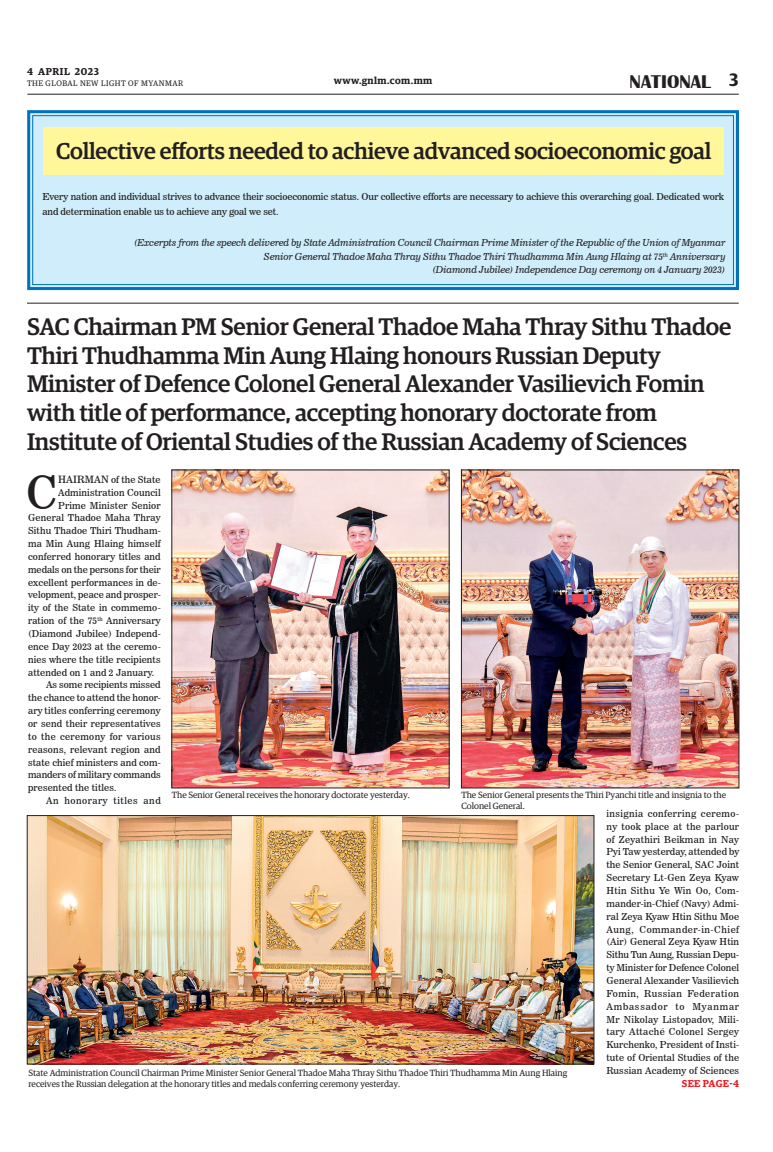
<style>
.page{position:relative;width:773px;height:1152px;background:#fff}
.page>*{position:absolute;margin:0;border:0;box-sizing:border-box;transform-origin:0 0}
._1st_Drop{font:45.3px "News 706 BT Roman C";color:#231f20}
._3_Clm_Head{font:500 24px/28.8px "Guardian Egyp";letter-spacing:-.01em;color:#231f20}
.Big_Sub_Heading{font:500 23px "Guardian Egyp";letter-spacing:-.01em;color:#231f20}
.t1{font:700 19px "Britannic";color:#231f20}
.t2{font:600 18px "Guardian Egyp";color:#231f20}
.t3{font:600 10px "Guardian Egyp";letter-spacing:.05em;color:#231f20}
.Spill_Style{font:600 10px "Guardian Egyp";letter-spacing:.03em;color:#ee1d23}
._2nd_Body{font:9.5px/12.8px "News 706 BT Roman C";letter-spacing:.01em;color:#231f20;text-align:justify}
._1st_Drop-2{font:9.5px "News 706 BT Roman C";letter-spacing:.01em;color:#231f20}
._2nd_Body-2{font:9.5px/13.4px "News 706 BT Italic C";letter-spacing:-.01em;color:#231f20;text-align:right}
.Normal_Para{font:9.5px/15.4px "News 706 BT Roman C";letter-spacing:-.01em;color:#231f20}
._2nd_Body-3{font:9.5px "News 706 BT Roman C";letter-spacing:.05em;color:#231f20}
.t4{font:9px/10.8px "Guardian Egyp";color:#231f20}
.t5{font:8px "Guardian Egyp";letter-spacing:.06em;color:#231f20}
.s1{font-size:10px}
</style>
<div class="page">
<hr style="left:27px;top:94px;width:711px;height:1px;background:#231f20">
<svg style="left:27px;top:110px;width:712px;height:181px;background:#c4e6f6"></svg>
<div style="left:32px;top:115px;width:702px;height:170px;border:1px solid #0072bc"></div>
<div style="left:43px;top:127px;width:680px;height:47px;background:#fff79a"></div>
<hr style="left:27px;top:303px;width:711px;height:1px;background:#231f20">
<img style="left:174px;top:472px;width:273px;height:314px">
<img style="left:463px;top:472px;width:274px;height:314px">
<div style="left:461px;top:470px;width:278px;height:318px;border:1px solid #231f20"></div>
<img style="left:29px;top:817px;width:563px;height:245px">
<div style="left:27px;top:815px;width:567px;height:249px;border:1px solid #231f20"></div>
<p class="t3" style="left:27px;top:64px;width:73px">4 APRIL 2023</p>
<p class="t5" style="left:27px;top:78px;width:158px">THE GLOBAL NEW LIGHT OF MYANMAR</p>
<h3 class="t1" style="left:629px;top:71px;width:83px">NATIONAL</h3>
<p class="t3" style="left:334px;top:73px;width:100px">www.gnlm.com.mm</p>
<h3 class="t2" style="left:729px;top:67px;width:11px">3</h3>
<p class="Big_Sub_Heading" style="left:56px;top:134px;width:657px">Collective efforts needed to achieve advanced socioeconomic goal</p>
<p class="Normal_Para" style="left:42px;top:189px;width:682px">Every nation and individual strives to advance their socioeconomic status. Our collective efforts are necessary to achieve this overarching goal. Dedicated work and determination enable us to achieve any goal we set.</p>
<p class="_2nd_Body-2" style="left:134px;top:236px;width:592px">(Excerpts from the speech delivered by State Administration Council Chairman Prime Minister of the Republic of the Union of Myanmar<br>Senior General Thadoe Maha Thray Sithu Thadoe Thiri Thudhamma Min Aung Hlaing at 75<sup>th</sup> Anniversary</p>
<p class="_2nd_Body-2" style="left:432px;top:263px;width:294px">(Diamond Jubilee) Independence Day ceremony on 4 January 2023)</p>
<p class="_3_Clm_Head" style="left:27px;top:310px;width:705px">SAC Chairman PM Senior General Thadoe Maha Thray Sithu Thadoe Thiri Thudhamma Min Aung Hlaing honours Russian Deputy Minister of Defence Colonel General Alexander Vasilievich Fomin with title of performance, accepting honorary doctorate from Institute of Oriental Studies of the Russian Academy of Sciences</p>
<p class="_1st_Drop" style="left:26px;top:465px;width:33px">C</p>
<p class="_1st_Drop-2" style="left:58px;top:474px;width:104px"><span class="s1">HAIRMAN</span> of the State</p>
<p class="_1st_Drop-2" style="left:58px;top:487px;width:104px">Administration Council</p>
<p class="_1st_Drop-2" style="left:58px;top:499px;width:104px">Prime Minister Senior</p>
<p class="_1st_Drop-2" style="left:28px;top:512px;width:134px">General Thadoe Maha Thray</p>
<p class="_1st_Drop-2" style="left:28px;top:525px;width:134px">Sithu Thadoe Thiri Thudham-</p>
<p class="_1st_Drop-2" style="left:28px;top:538px;width:134px">ma Min Aung Hlaing himself</p>
<p class="_1st_Drop-2" style="left:28px;top:551px;width:134px">conferred honorary titles and</p>
<p class="_1st_Drop-2" style="left:28px;top:564px;width:134px">medals on the persons for their</p>
<p class="_1st_Drop-2" style="left:28px;top:576px;width:134px">excellent performances in de-</p>
<p class="_1st_Drop-2" style="left:28px;top:589px;width:134px">velopment, peace and prosper-</p>
<p class="_1st_Drop-2" style="left:28px;top:602px;width:134px">ity of the State in commemo-</p>
<p class="_1st_Drop-2" style="left:28px;top:615px;width:134px">ration of the 75<sup>th</sup> Anniversary</p>
<p class="_1st_Drop-2" style="left:28px;top:628px;width:134px">(Diamond Jubilee) Independ-</p>
<p class="_1st_Drop-2" style="left:28px;top:641px;width:134px">ence Day 2023 at the ceremo-</p>
<p class="_1st_Drop-2" style="left:28px;top:654px;width:134px">nies where the title recipients</p>
<p class="_1st_Drop-2" style="left:28px;top:666px;width:128px">attended on 1 and 2 January.</p>
<p class="_2nd_Body" style="left:28px;top:679px;width:134px;text-indent:18px">As some recipients missed the chance to attend the honor&shy;ary titles conferring ceremony or send their representatives to the ceremony for various reasons, relevant region and state chief ministers and com&shy;manders of military commands presented the titles.</p>
<p class="_2nd_Body-3" style="left:46px;top:795px;width:116px">An honorary titles and</p>
<p class="t4" style="left:172px;top:789px;width:239px">The Senior General receives the honorary doctorate yesterday.</p>
<p class="t4" style="left:461px;top:789px;width:266px">The Senior General presents the Thiri Pyanchi title and insignia to the<br>Colonel General.</p>
<p class="_2nd_Body" style="left:606px;top:807px;width:134px">insignia conferring ceremo&shy;ny took place at the parlour of Zeyathiri Beikman in Nay Pyi Taw yesterday, attended by the Senior General, SAC Joint Secretary Lt-Gen Zeya Kyaw Htin Sithu Ye Win Oo, Com&shy;mander-in-Chief (Navy) Admi&shy;ral Zeya Kyaw Htin Sithu Moe Aung, Commander-in-Chief (Air) General Zeya Kyaw Htin Sithu Tun Aung, Russian Depu&shy;ty Minister for Defence Colonel General Alexander Vasilievich Fomin, Russian Federation Ambassador to Myanmar Mr Nikolay Listopadov, Mili&shy;tary Attaché Colonel Sergey Kurchenko, President of Insti&shy;tute of Oriental Studies of the Russian Academy of Sciences</p>
<p class="Spill_Style" style="left:682px;top:1076px;width:59px">SEE PAGE-4</p>
<p class="t4" style="left:28px;top:1067px;width:540px">State Administration Council Chairman Prime Minister Senior General Thadoe Maha Thray Sithu Thadoe Thiri Thudhamma Min Aung Hlaing receives the Russian delegation at the honorary titles and medals conferring ceremony yesterday.</p>
</div>
